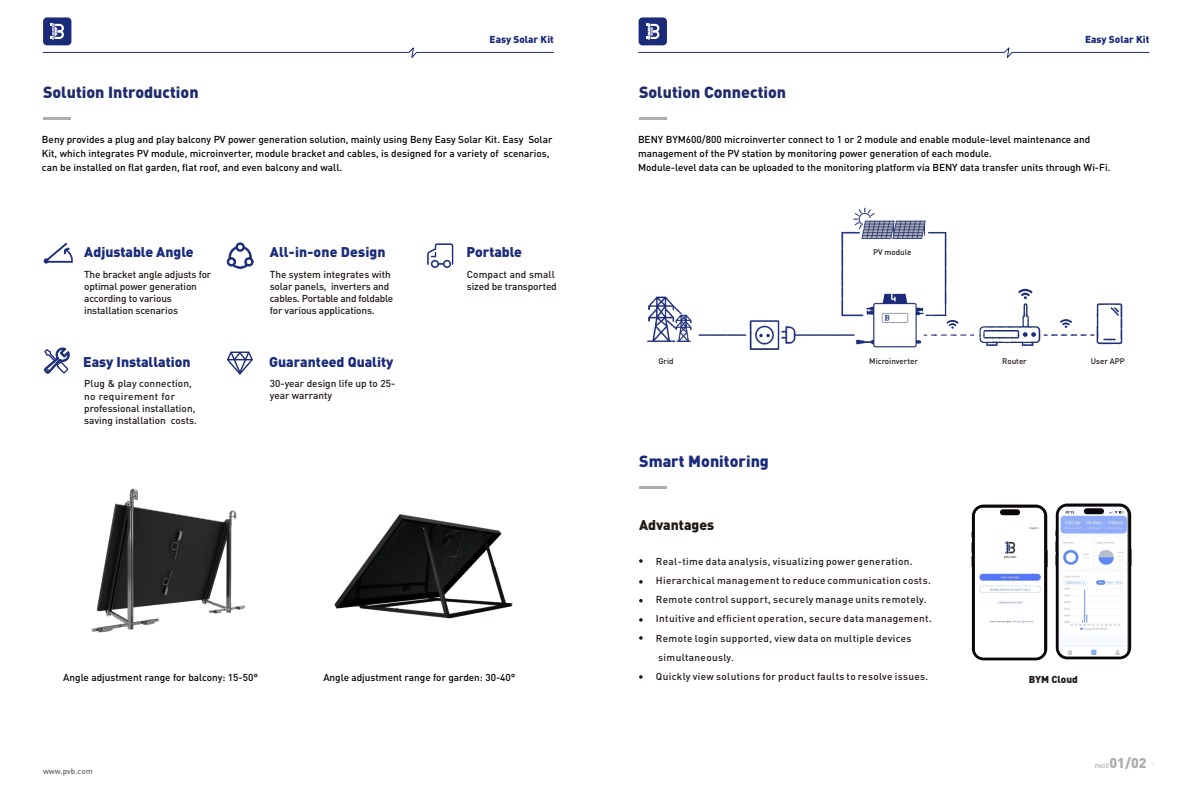
<style>
.page{position:relative;width:1191px;height:808px;background:#fff}
.page>*{position:absolute;margin:0;border:0;box-sizing:border-box;transform-origin:0 0}
.t1{font:900 16px "DIN Pro";color:#1e2c6c}
.t2{font:900 16px "DIN Pro";color:#1a2b7a}
.t3{font:900 14px "DIN Pro";color:#1a2b7a}
.t4{font:900 14px "DIN Pro";color:#221915}
.t5{font:900 14px "DIN Pro";color:#abadae}
.t6{font:500 10px/14.1px "DIN Pro";color:#050101}
.t7{font:500 10px/12.1px "DIN Pro";letter-spacing:-.01em;color:#221915}
.t8{font:500 10px/19.2px "DIN Pro";letter-spacing:.035em;color:#231916}
.t9{font:900 10px "DIN Pro";color:#1a2b7a}
.t10{font:900 10px "DIN Pro";color:#221915}
.t11{font:500 8px "DIN Pro";color:#231916}
.t12{font:500 8px "DIN Pro";color:#686767}
.t13{font:500 6px "DIN Pro";color:#abadae}
</style>
<div class="page">
<svg style="left:1055px;top:503px;width:76px;height:156px"></svg>
<div style="left:1083px;top:508px;width:21px;height:6px;background:#090509;border-radius:3px"></div>
<svg style="left:42px;top:47px;width:512px;height:11px"></svg>
<div style="left:43px;top:17px;width:28px;height:28px;background:#1a2b7a;border-radius:4px"></div>
<svg style="left:51px;top:23px;width:13px;height:17px"></svg>
<svg style="left:638px;top:47px;width:511px;height:11px"></svg>
<div style="left:638px;top:17px;width:29px;height:28px;background:#1a2b7a;border-radius:4px"></div>
<svg style="left:646px;top:23px;width:13px;height:17px"></svg>
<hr style="left:43px;top:117px;width:28px;height:3px;background:#abadae">
<svg style="left:44px;top:243px;width:29px;height:21px"></svg>
<hr style="left:45px;top:261px;width:27px;height:2px;background:#1a2b7a">
<svg style="left:227px;top:242px;width:27px;height:27px"></svg>
<svg style="left:426px;top:243px;width:28px;height:23px"></svg>
<svg style="left:226px;top:351px;width:27px;height:24px"></svg>
<img style="left:647px;top:207px;width:476px;height:143px">
<hr style="left:639px;top:117px;width:28px;height:3px;background:#abadae">
<svg style="left:44px;top:347px;width:25px;height:26px"></svg>
<img style="left:334px;top:514px;width:179px;height:105px">
<img style="left:91px;top:488px;width:155px;height:145px">
<svg style="left:639px;top:559px;width:3px;height:4px"></svg>
<svg style="left:639px;top:580px;width:3px;height:4px"></svg>
<svg style="left:639px;top:618px;width:3px;height:4px"></svg>
<svg style="left:639px;top:636px;width:3px;height:4px"></svg>
<svg style="left:639px;top:675px;width:3px;height:4px"></svg>
<hr style="left:639px;top:486px;width:28px;height:3px;background:#abadae">
<svg style="left:971px;top:504px;width:76px;height:156px"></svg>
<div style="left:1000px;top:509px;width:20px;height:6px;background:#090509;border-radius:3px"></div>
<h1 class="t1" style="left:43px;top:86px;width:157px">Solution Introduction</h1>
<p class="t9" style="left:489px;top:35px;width:66px">Easy Solar Kit</p>
<p class="t9" style="left:1085px;top:36px;width:66px">Easy Solar Kit</p>
<h1 class="t1" style="left:639px;top:86px;width:149px">Solution Connection</h1>
<p class="t6" style="left:42px;top:133px;width:512px">Beny provides a plug and play balcony PV power generation solution, mainly using Beny Easy Solar Kit. Easy Solar<br>Kit, which integrates PV module, microinverter, module bracket and cables, is designed for a variety of scenarios, can be installed on flat garden, flat roof, and even balcony and wall.</p>
<h2 class="t3" style="left:84px;top:247px;width:111px">Adjustable Angle</h2>
<h2 class="t3" style="left:270px;top:247px;width:117px">All-in-one Design</h2>
<h2 class="t3" style="left:466px;top:247px;width:57px">Portable</h2>
<p class="t7" style="left:84px;top:269px;width:129px">The bracket angle adjusts for optimal power generation according to various installation scenarios</p>
<p class="t7" style="left:270px;top:269px;width:125px">The system integrates with solar panels, inverters and cables. Portable and foldable for various applications.</p>
<p class="t7" style="left:467px;top:269px;width:91px">Compact and small sized be transported</p>
<h2 class="t3" style="left:83px;top:356px;width:109px">Easy Installation</h2>
<h2 class="t3" style="left:269px;top:356px;width:126px">Guaranteed Quality</h2>
<p class="t7" style="left:84px;top:378px;width:114px">Plug &amp; play connection, no requirement for professional installation, saving installation costs.</p>
<p class="t7" style="left:270px;top:378px;width:127px">30-year design life up to 25- year warranty</p>
<p class="t6" style="left:63px;top:671px;width:196px">Angle adjustment range for balcony: 15-50°</p>
<p class="t6" style="left:323px;top:671px;width:194px">Angle adjustment range for garden: 30-40°</p>
<p class="t12" style="left:43px;top:768px;width:51px">www.pvb.com</p>
<p class="t6" style="left:638px;top:133px;width:474px">BENY BYM600/800 microinverter connect to 1 or 2 module and enable module-level maintenance and management of the PV station by monitoring power generation of each module.<br>Module-level data can be uploaded to the monitoring platform via BENY data transfer units through Wi-Fi.</p>
<p class="t11" style="left:873px;top:249px;width:40px">PV module</p>
<p class="t11" style="left:658px;top:358px;width:17px">Grid</p>
<p class="t11" style="left:869px;top:358px;width:50px">Microinverter</p>
<p class="t11" style="left:1002px;top:358px;width:26px">Router</p>
<p class="t11" style="left:1090px;top:358px;width:36px">User APP</p>
<h1 class="t2" style="left:639px;top:455px;width:131px">Smart Monitoring</h1>
<h2 class="t4" style="left:639px;top:519px;width:77px">Advantages</h2>
<p class="t8" style="left:656px;top:553px;width:277px">Real-time data analysis, visualizing power generation.<br>Hierarchical management to reduce communication costs.<br>Remote control support, securely manage units remotely.<br>Intuitive and efficient operation, secure data management.<br>Remote login supported, view data on multiple devices simultaneously.<br>Quickly view solutions for product faults to resolve issues.</p>
<p class="t10" style="left:1028px;top:675px;width:51px">BYM Cloud</p>
<p class="t13" style="left:1094px;top:764px;width:16px">PAGE</p>
<h2 class="t5" style="left:1109px;top:757px;width:39px">01/02</h2>
</div>
